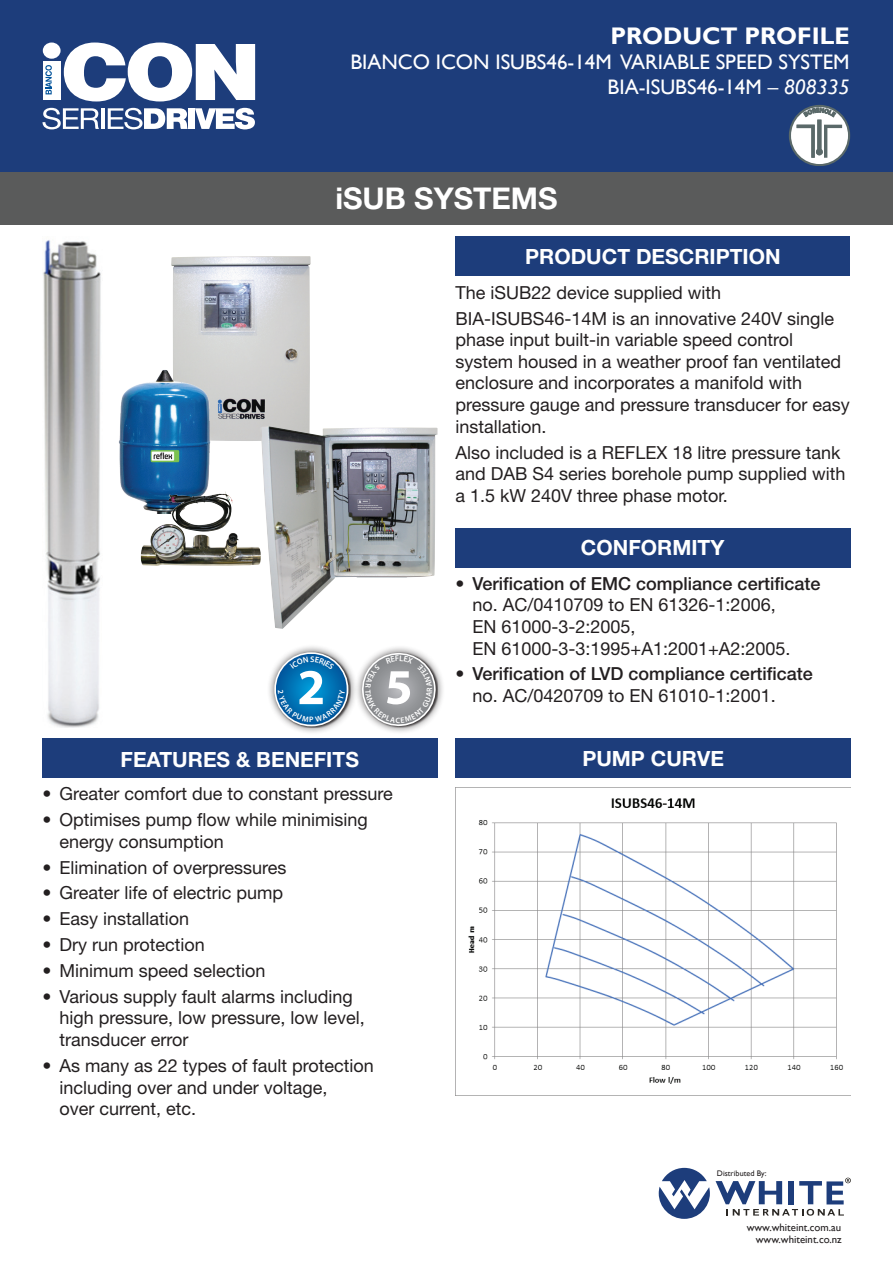
<style>
.page{position:relative;width:893px;height:1263px;background:#fff}
.page>*{position:absolute;margin:0;border:0;box-sizing:border-box;transform-origin:0 0}
.t1{font:700 50.4px "Myriad Pro";color:#fff}
.t2{font:700 50.1px "Myriad Pro";color:#fff}
.t3{font:700 30px "Helvetica Neue LT Std";color:#fff}
.t4{font:700 24px "Gill Sans";color:#fff}
.t5{font:21px/25.2px "Gill Sans";color:#fff;text-align:right}
.t6{font:700 21px "Helvetica Neue LT Std";color:#fff}
.t7{font:18px/21.6px "Helvetica Neue LT Std";color:#231f20}
.t8{font:500 18px "Helvetica Neue LT Std";color:#231f20}
.t9{font:10.8px "Gill Sans";color:#231f20}
.t10{font:8.1px "Gill Sans";color:#231f20}
.t11{font:600 7.95px "Myriad Pro";color:#fff}
.s1{font-style:italic}
</style>
<div class="page">
<svg style="left:659px;top:1168px;width:51px;height:51px"></svg>
<svg style="left:716px;top:1178px;width:135px;height:38px"></svg>
<div style="left:0;top:0;width:893px;height:172px;background:#1d3d7b"></div>
<svg style="left:64px;top:43px;width:191px;height:58px"></svg>
<svg style="left:43px;top:108px;width:56px;height:21px"></svg>
<hr style="left:101px;top:108px;width:3px;height:21px;background:#fff">
<svg style="left:108px;top:108px;width:80px;height:21px"></svg>
<div style="left:188px;top:108px;width:7px;height:21px;background:#fff"></div>
<svg style="left:195px;top:108px;width:60px;height:21px"></svg>
<div style="left:43px;top:43px;width:18px;height:16px;background:#fff;border-radius:50%"></div>
<div style="left:43px;top:61px;width:18px;height:39px;background:#fff"></div>
<svg style="left:45px;top:65px;width:7px;height:29px"></svg>
<img style="left:43px;top:240px;width:58px;height:488px">
<svg style="left:790px;top:106px;width:59px;height:59px"></svg>
<div style="left:789px;top:105px;width:61px;height:61px;border:2px solid #5a6969;border-radius:50%"></div>
<div style="left:266px;top:644px;width:92px;height:91px;background:#231f20;opacity:.75"></div>
<img style="left:273px;top:650px;width:78px;height:78px">
<svg style="left:275px;top:653px;width:73px;height:72px;background:#0877b8"></svg>
<div style="left:274px;top:652px;width:74px;height:74px;border:2px solid #fff;border-radius:50%"></div>
<div style="left:0;top:172px;width:893px;height:53px;background:#5a5b5b"></div>
<div style="left:455px;top:236px;width:395px;height:40px;background:#1d3d7b"></div>
<div style="left:42px;top:738px;width:395px;height:40px;background:#1d3d7b"></div>
<div style="left:455px;top:528px;width:395px;height:40px;background:#1d3d7b"></div>
<img style="left:171px;top:256px;width:140px;height:185px">
<img style="left:261px;top:426px;width:176px;height:203px">
<img style="left:119px;top:363px;width:105px;height:151px">
<img style="left:169px;top:491px;width:63px;height:41px">
<div style="left:455px;top:738px;width:396px;height:40px;background:#1d3d7b"></div>
<img style="left:468px;top:798px;width:376px;height:286px">
<div style="left:354px;top:645px;width:91px;height:89px;background:#231f20;opacity:.75"></div>
<img style="left:360px;top:650px;width:77px;height:78px">
<svg style="left:797px;top:108px;width:45px;height:50px;background:#c2c8c9"></svg>
<svg style="left:290px;top:656px;width:45px;height:14px"></svg>
<svg style="left:278px;top:690px;width:31px;height:32px"></svg>
<svg style="left:315px;top:690px;width:30px;height:32px"></svg>
<svg style="left:361px;top:652px;width:75px;height:75px;background:#a8a9ab"></svg>
<h3 class="t4" style="left:610px;top:21px;width:241px">PRODUCT PROFILE</h3>
<p class="t5" style="left:350px;top:50px;width:501px">BIANCO ICON ISUBS46-14M VARIABLE SPEED SYSTEM<br>BIA-ISUBS46-14M <span class="s1">– 808335</span></p>
<h3 class="t3" style="left:335px;top:180px;width:224px">iSUB SYSTEMS</h3>
<p class="t6" style="left:525px;top:243px;width:257px">PRODUCT DESCRIPTION</p>
<p class="t7" style="left:455px;top:279px;width:380px;line-height:25.8px">The iSUB22 device supplied with<br>BIA-ISUBS46-14M is an innovative 240V single</p>
<p class="t7" style="left:455px;top:329px;width:396px">phase input built-in variable speed control system housed in a weather proof fan ventilated enclosure and incorporates a manifold with pressure gauge and pressure transducer for easy installation.</p>
<p class="t7" style="left:455px;top:441px;width:392px">Also included is a REFLEX 18 litre pressure tank and DAB S4 series borehole pump supplied with a 1.5 kW 240V three phase motor.</p>
<h1 class="t1" style="left:297px;top:654px;width:30px">2</h1>
<p class="t11" style="left:309px;top:714px;width:6px">P</p>
<p class="t6" style="left:121px;top:746px;width:240px">FEATURES &amp; BENEFITS</p>
<h2 class="t2" style="left:385px;top:654px;width:29px">5</h2>
<p class="t7" style="left:43px;top:783px;width:352px">• Greater comfort due to constant pressure</p>
<p class="t7" style="left:60px;top:809px;width:310px;text-indent:-17px">• Optimises pump flow while minimising energy consumption</p>
<p class="t7" style="left:43px;top:856px;width:246px">• Elimination of overpressures</p>
<p class="t7" style="left:43px;top:882px;width:242px">• Greater life of electric pump</p>
<p class="t7" style="left:43px;top:908px;width:148px">• Easy installation</p>
<p class="t7" style="left:43px;top:934px;width:164px">• Dry run protection</p>
<p class="t7" style="left:43px;top:959px;width:225px">• Minimum speed selection</p>
<p class="t7" style="left:60px;top:985px;width:307px;text-indent:-17px">• Various supply fault alarms including high pressure, low pressure, low level, transducer error</p>
<p class="t7" style="left:60px;top:1054px;width:316px;text-indent:-17px">• As many as 22 types of fault protection including over and under voltage,<br>over current, etc.</p>
<p class="t6" style="left:581px;top:535px;width:145px">CONFORMITY</p>
<p class="t8" style="left:455px;top:573px;width:366px">• Verification of EMC compliance certificate</p>
<p class="t7" style="left:472px;top:594px;width:320px">no. AC/0410709 to EN 61326-1:2006,<br>EN 61000-3-2:2005,<br>EN 61000-3-3:1995+A1:2001+A2:2005.</p>
<p class="t8" style="left:455px;top:663px;width:359px">• Verification of LVD compliance certificate</p>
<p class="t7" style="left:472px;top:684px;width:305px">no. AC/0420709 to EN 61010-1:2001.</p>
<p class="t6" style="left:582px;top:745px;width:143px">PUMP CURVE</p>
<p class="t10" style="left:717px;top:1168px;width:51px">Distributed By:</p>
<p class="t9" style="left:747px;top:1221px;width:96px">www.whiteint.com.au</p>
<p class="t9" style="left:756px;top:1233px;width:87px">www.whiteint.co.nz</p>
</div>
